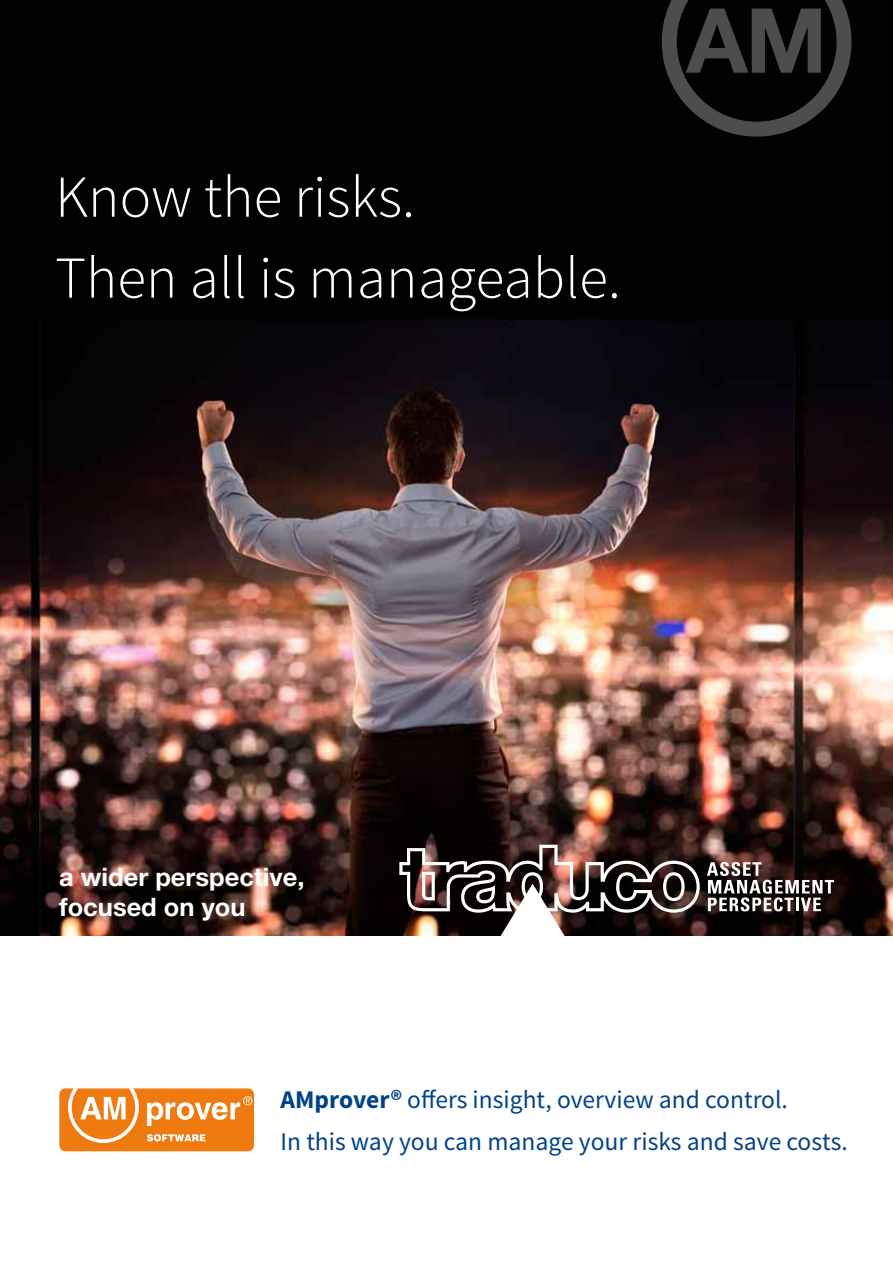
<style>
.page{position:relative;width:893px;height:1263px;background:#fff}
.page>*{position:absolute;margin:0;border:0;box-sizing:border-box;transform-origin:0 0}
.t1{font:300 59.4px/80.8px "Source Sans Pro";color:#fff}
.t2{font:25.5px/42px "Source Sans Pro";color:#004289}
.t3{font:700 25.5px/30.2px "Helvetica Neue";color:#fff}
.s1{font-weight:700}
</style>
<div class="page">
<img style="left:0;top:0;width:893px;height:936px">
<svg style="left:707px;top:862px;width:127px;height:49px"></svg>
<img style="left:399px;top:845px;width:301px;height:91px">
<div style="left:55px;top:1084px;width:203px;height:71px;background:linear-gradient(to right,#fff,#fffffe);border-radius:10px"></div>
<div style="left:59px;top:1088px;width:195px;height:63px;background:#ef7b10;border-radius:6px"></div>
<svg style="left:147px;top:1096px;width:105px;height:30px"></svg>
<svg style="left:147px;top:1134px;width:58px;height:7px"></svg>
<svg style="left:68px;top:1088px;width:71px;height:55px"></svg>
<svg style="left:662px;top:0;width:189px;height:137px;background:#1f1f1f"></svg>
<h1 class="t1" style="left:55px;top:157px;width:567px">Know the risks.<br>Then all is manageable.</h1>
<p class="t3" style="left:59px;top:861px;width:247px">a wider perspective, focused on you</p>
<p class="t2" style="left:281px;top:1079px;width:569px"><span class="s1">AMprover®</span> offers insight, overview and control.<br>In this way you can manage your risks and save costs.</p>
</div>
